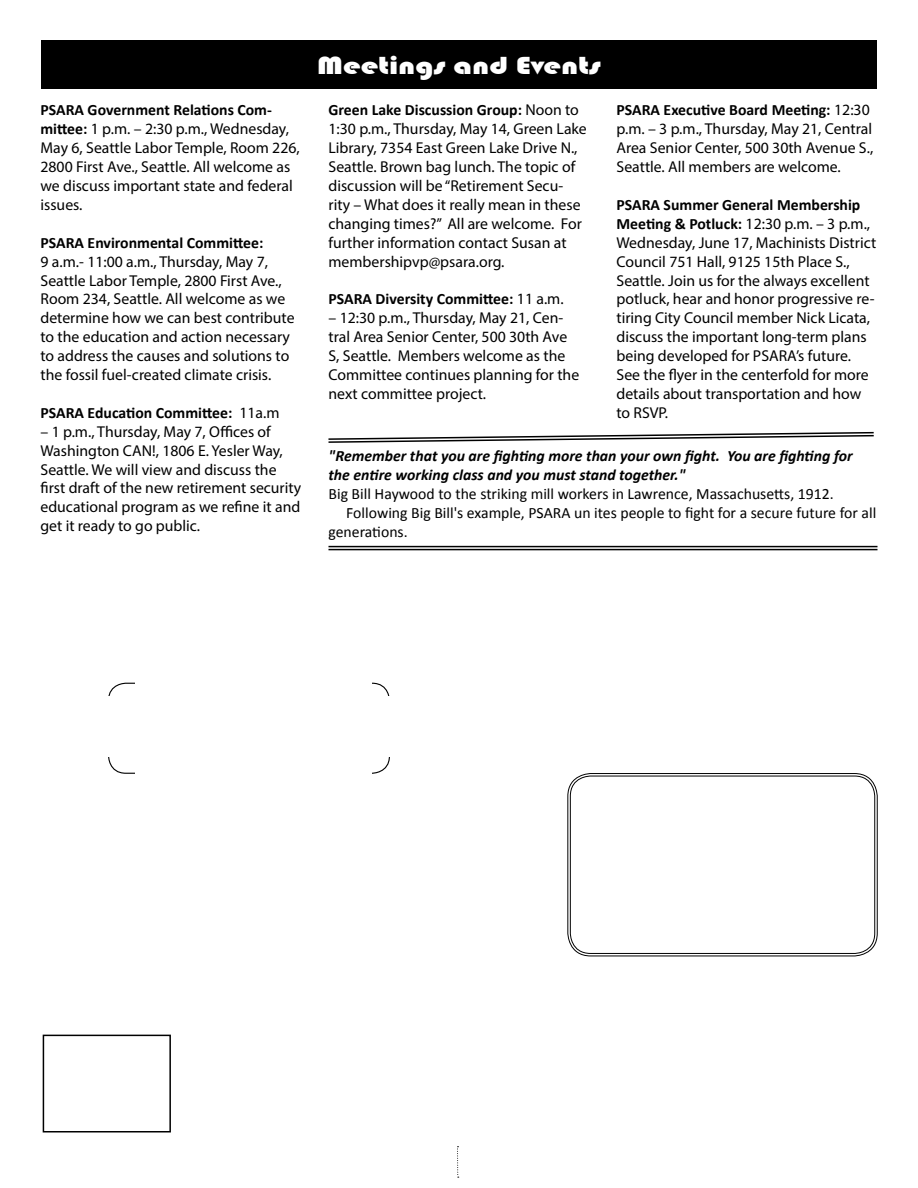
<style>
.page{position:relative;width:918px;height:1188px;background:#fff}
.page>*{position:absolute;margin:0;border:0;box-sizing:border-box;transform-origin:0 0}
.t1{font:25.5px "Bauhaus 93";color:#fff;scale:1.25 1}
.t2{font:15.75px/18.9px "Myriad Pro";color:#000}
.t3{font:700 15.75px/18.9px "Calibri";color:#000}
.t4{font:15.75px "Calibri";color:#000}
.t5{font:italic 700 15.75px/18.9px "Calibri";color:#000}
.s1{font-family:"Calibri";font-weight:700}
.s2{font-family:"Myriad Pro";font-weight:400}
</style>
<div class="page">
<div style="left:41px;top:40px;width:836px;height:49px;background:#000"></div>
<div style="left:43px;top:1035px;width:128px;height:97px;border:2px solid #000"></div>
<div style="left:568px;top:773px;width:309px;height:183px;border:1px solid #000;border-radius:23px"></div>
<div style="left:570px;top:776px;width:305px;height:178px;border:1px solid #000;border-radius:20px"></div>
<svg style="left:457px;top:1146px;width:2px;height:32px"></svg>
<svg style="left:328px;top:431px;width:546px;height:12px"></svg>
<hr style="left:328px;top:546px;width:550px;height:1px;background:#000">
<hr style="left:328px;top:549px;width:550px;height:1px;background:#000">
<p class="t3" style="left:40px;top:101px;width:233px">PSARA Government Relations Com-</p>
<p class="t2" style="left:40px;top:119px;width:261px"><span class="s1">mittee:</span> 1 p.m. – 2:30 p.m., Wednesday,<br>May 6, Seattle Labor Temple, Room 226,<br>2800 First Ave., Seattle. All welcome as we discuss important state and federal issues.</p>
<p class="t3" style="left:40px;top:233px;width:224px">PSARA Environmental Committee:</p>
<p class="t2" style="left:40px;top:252px;width:256px">9 a.m.- 11:00 a.m., Thursday, May 7, Seattle Labor Temple, 2800 First Ave., Room 234, Seattle. All welcome as we determine how we can best contribute to the education and action necessary to address the causes and solutions to the fossil fuel-created climate crisis.</p>
<p class="t3" style="left:40px;top:403px;width:241px">PSARA Education Committee: <span class="s2">11a.m</span></p>
<p class="t2" style="left:40px;top:422px;width:262px">– 1 p.m., Thursday, May 7, Offices of Washington CAN!, 1806 E. Yesler Way, Seattle. We will view and discuss the first draft of the new retirement security educational program as we refine it and get it ready to go public.</p>
<h1 class="t1" style="left:317px;top:51px;width:228px">Meetings and Events</h1>
<p class="t3" style="left:329px;top:101px;width:252px">Green Lake Discussion Group: <span class="s2">Noon to</span></p>
<p class="t2" style="left:329px;top:119px;width:260px">1:30 p.m., Thursday, May 14, Green Lake Library, 7354 East Green Lake Drive N., Seattle. Brown bag lunch. The topic of discussion will be “Retirement Secu&shy;rity – What does it really mean in these changing times?” All are welcome. For further information contact Susan at membershipvp@psara.org.</p>
<p class="t3" style="left:329px;top:290px;width:237px">PSARA Diversity Committee: <span class="s2">11 a.m.</span></p>
<p class="t2" style="left:329px;top:308px;width:252px">– 12:30 p.m., Thursday, May 21, Cen&shy;tral Area Senior Center, 500 30th Ave S, Seattle. Members welcome as the Committee continues planning for the next committee project.</p>
<p class="t3" style="left:617px;top:101px;width:255px">PSARA Executive Board Meeting: <span class="s2">12:30</span></p>
<p class="t2" style="left:617px;top:119px;width:258px;text-align:justify">p.m. – 3 p.m., Thursday, May 21, Central Area Senior Center, 500 30th Avenue S., Seattle. All members are welcome.</p>
<p class="t3" style="left:617px;top:195px;width:255px">PSARA Summer General Membership<br>Meeting &amp; Potluck: <span class="s2">12:30 p.m. – 3 p.m.,</span></p>
<p class="t2" style="left:617px;top:233px;width:261px">Wednesday, June 17, Machinists District Council 751 Hall, 9125 15th Place S., Seattle. Join us for the always excellent potluck, hear and honor progressive re&shy;tiring City Council member Nick Licata, discuss the important long-term plans being developed for PSARA’s future.<br>See the flyer in the centerfold for more details about transportation and how to RSVP.</p>
<p class="t5" style="left:329px;top:447px;width:526px">"Remember that you are fighting more than your own fight. You are fighting for the entire working class and you must stand together."</p>
<p class="t4" style="left:329px;top:484px;width:507px">Big Bill Haywood to the striking mill workers in Lawrence, Massachusetts, 1912.</p>
<p class="t4" style="left:346px;top:503px;width:532px">Following Big Bill's example, PSARA un ites people to fight for a secure future for all</p>
<p class="t4" style="left:329px;top:522px;width:81px">generations.</p>
</div>
